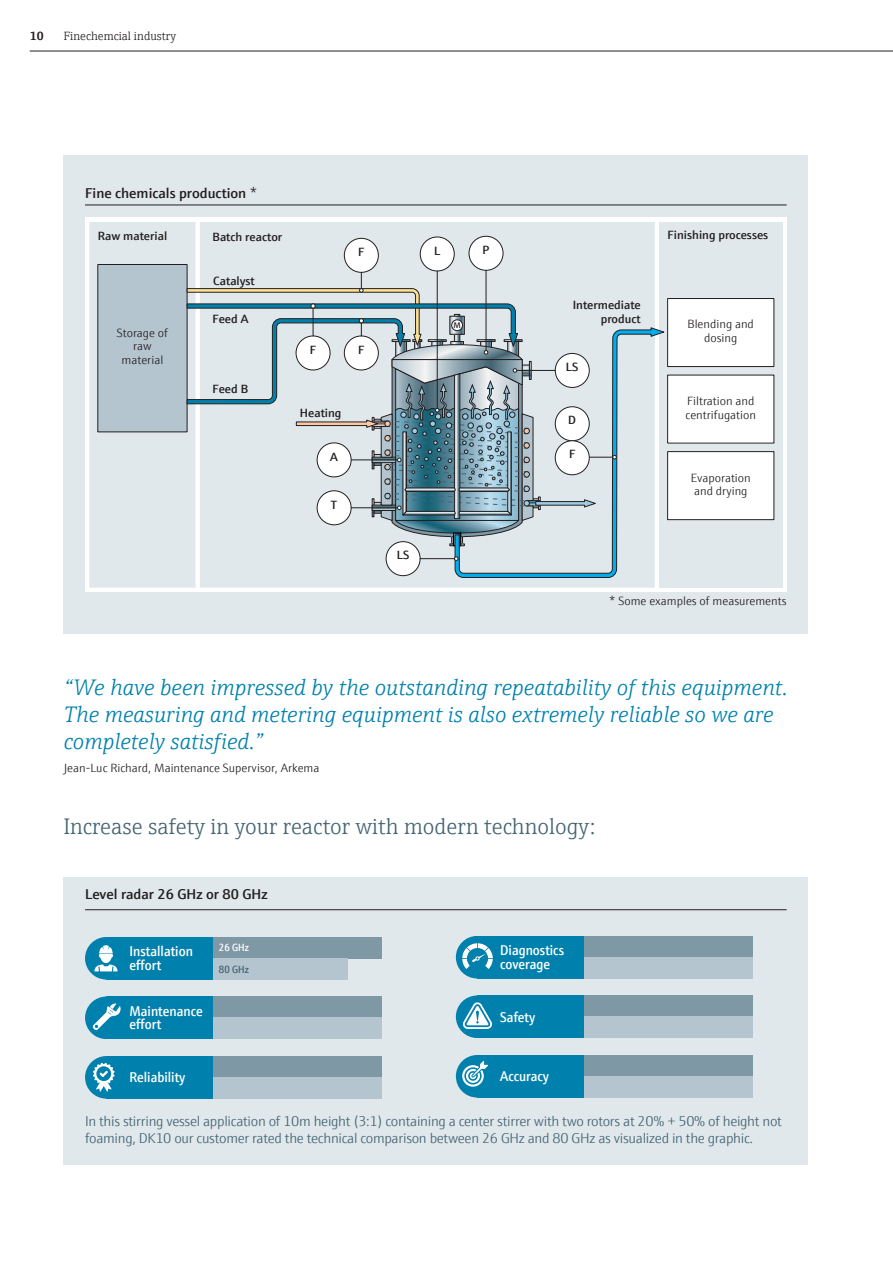
<style>
.page{position:relative;width:893px;height:1263px;background:#fff}
.page>*{position:absolute;margin:0;border:0;box-sizing:border-box;transform-origin:0 0}
.Copy_Default{font:italic 300 22.5px/27px "E+H Serif";color:#0081ad}
.Subheadline{font:300 22.5px "E+H Serif";color:#446472}
.Infobox_Default{font:300 14.25px/17px "E+H Sans";letter-spacing:-.02em;color:#446472}
.Infobox_Default-2{font:600 14.25px/13.5px "E+H Sans";color:#fff;scale:.9 1}
.Subheadline-2{font:600 14.25px "E+H Sans";color:#231f20}
.Copy_Default-2{font:300 12px/13.5px "E+H Sans";color:#231f20;text-align:center}
.t1{font:600 12px/14.4px "E+H Sans";color:#231f20;text-align:right}
.Topline_Inside{font:300 12px "E+H Serif";color:#231f20}
.t2{font:700 12px "E+H Serif";color:#231f20}
.Infobox_Default-3{font:600 10.5px "E+H Sans";color:#fff;scale:.9 1}
.Infobox_Default-4{font:600 10.5px "E+H Sans";color:#446472;scale:.9 1}
.t3{font:600 8.25px "E+H Sans";color:#231f20}
.s1{font-weight:300}
</style>
<div class="page">
<hr style="left:30px;top:51px;width:863px;height:1px;background:#231f20">
<div style="left:64px;top:155px;width:744px;height:479px;background:#e0e8ec"></div>
<div style="left:85px;top:218px;width:702px;height:374px;background:#fff"></div>
<div style="left:89px;top:222px;width:107px;height:366px;background:#e0e8ec"></div>
<div style="left:659px;top:222px;width:123px;height:366px;background:#e0e8ec"></div>
<div style="left:200px;top:222px;width:455px;height:366px;background:#e0e8ec"></div>
<div style="left:668px;top:298px;width:106px;height:69px;background:#fff"></div>
<div style="left:667px;top:298px;width:107px;height:69px;border:1px solid #231f20"></div>
<div style="left:668px;top:375px;width:106px;height:68px;background:#fff"></div>
<div style="left:668px;top:452px;width:106px;height:68px;background:#fff"></div>
<div style="left:667px;top:451px;width:107px;height:69px;border:1px solid #231f20"></div>
<div style="left:97px;top:264px;width:90px;height:168px;background:#b5c5cf;border:1px solid #231f20"></div>
<svg style="left:454px;top:327px;width:211px;height:251px"></svg>
<hr style="left:85px;top:205px;width:702px;height:1px;background:#231f20">
<div style="left:344px;top:238px;width:34px;height:34px;background:#fff;border-radius:50%"></div>
<div style="left:344px;top:238px;width:35px;height:35px;border:1px solid #231f20;border-radius:50%"></div>
<div style="left:420px;top:237px;width:34px;height:34px;background:#fff;border-radius:50%"></div>
<div style="left:420px;top:236px;width:35px;height:35px;border:1px solid #231f20;border-radius:50%"></div>
<hr style="left:437px;top:271px;width:1px;height:137px;background:#231f20">
<div style="left:469px;top:236px;width:34px;height:34px;background:#fff;border-radius:50%"></div>
<div style="left:469px;top:236px;width:34px;height:35px;border:1px solid #231f20;border-radius:50%"></div>
<hr style="left:486px;top:270px;width:1px;height:81px;background:#231f20">
<svg style="left:186px;top:272px;width:431px;height:274px"></svg>
<div style="left:386px;top:542px;width:34px;height:34px;background:#fff;border-radius:50%"></div>
<div style="left:386px;top:541px;width:35px;height:35px;border:1px solid #231f20;border-radius:50%"></div>
<hr style="left:420px;top:558px;width:34px;height:1px;background:#231f20">
<svg style="left:454px;top:556px;width:4px;height:5px"></svg>
<div style="left:64px;top:877px;width:744px;height:287px;background:#e0e8ec"></div>
<hr style="left:85px;top:909px;width:702px;height:1px;background:#231f20">
<div style="left:213px;top:937px;width:169px;height:21px;background:#7f98a5"></div>
<div style="left:583px;top:936px;width:170px;height:21px;background:#7f98a5"></div>
<div style="left:213px;top:996px;width:169px;height:22px;background:#7f98a5"></div>
<div style="left:583px;top:995px;width:170px;height:22px;background:#7f98a5"></div>
<div style="left:213px;top:958px;width:135px;height:21px;background:#b5c5cf"></div>
<div style="left:583px;top:957px;width:170px;height:21px;background:#b5c5cf"></div>
<div style="left:213px;top:1018px;width:169px;height:21px;background:#b5c5cf"></div>
<div style="left:583px;top:1017px;width:170px;height:21px;background:#b5c5cf"></div>
<div style="left:213px;top:1056px;width:169px;height:21px;background:#7f98a5"></div>
<div style="left:583px;top:1055px;width:170px;height:21px;background:#7f98a5"></div>
<div style="left:213px;top:1077px;width:169px;height:21px;background:#b5c5cf"></div>
<div style="left:583px;top:1076px;width:170px;height:21px;background:#b5c5cf"></div>
<div style="left:85px;top:937px;width:43px;height:42px;background:#0081ad;border-radius:50%"></div>
<div style="left:85px;top:996px;width:43px;height:43px;background:#0081ad;border-radius:50%"></div>
<div style="left:85px;top:1056px;width:43px;height:42px;background:#0081ad;border-radius:50%"></div>
<div style="left:456px;top:936px;width:42px;height:42px;background:#0081ad;border-radius:50%"></div>
<div style="left:456px;top:995px;width:42px;height:43px;background:#0081ad;border-radius:50%"></div>
<div style="left:456px;top:1055px;width:42px;height:42px;background:#0081ad;border-radius:50%"></div>
<div style="left:106px;top:937px;width:107px;height:42px;background:#0081ad"></div>
<div style="left:106px;top:996px;width:107px;height:43px;background:#0081ad"></div>
<div style="left:106px;top:1056px;width:107px;height:42px;background:#0081ad"></div>
<div style="left:477px;top:936px;width:106px;height:42px;background:#0081ad"></div>
<div style="left:477px;top:995px;width:106px;height:43px;background:#0081ad"></div>
<div style="left:477px;top:1055px;width:106px;height:42px;background:#0081ad"></div>
<svg style="left:462px;top:1061px;width:26px;height:26px"></svg>
<svg style="left:462px;top:943px;width:31px;height:26px"></svg>
<svg style="left:93px;top:1063px;width:22px;height:29px"></svg>
<svg style="left:92px;top:1003px;width:29px;height:27px"></svg>
<svg style="left:463px;top:1002px;width:29px;height:27px"></svg>
<svg style="left:94px;top:945px;width:24px;height:26px"></svg>
<p class="t2" style="left:30px;top:27px;width:15px">10</p>
<p class="Topline_Inside" style="left:64px;top:27px;width:114px">Finechemcial industry</p>
<p class="Subheadline-2" style="left:85px;top:183px;width:174px">Fine chemicals production <span class="s1">*</span></p>
<p class="t1" style="left:98px;top:228px;width:71px">Raw material</p>
<p class="t1" style="left:213px;top:228px;width:71px">Batch reactor</p>
<p class="t1" style="left:668px;top:227px;width:102px">Finishing processes</p>
<p class="Copy_Default-2" style="left:117px;top:325px;width:52px">Storage of raw material</p>
<p class="t1" style="left:213px;top:272px;width:43px">Catalyst</p>
<p class="t1" style="left:213px;top:311px;width:37px">Feed A</p>
<p class="t1" style="left:213px;top:381px;width:37px">Feed B</p>
<p class="t1" style="left:358px;top:244px;width:8px">F</p>
<p class="t1" style="left:310px;top:341px;width:8px">F</p>
<p class="t1" style="left:358px;top:341px;width:8px">F</p>
<p class="t1" style="left:300px;top:405px;width:43px">Heating</p>
<p class="t1" style="left:330px;top:448px;width:9px">A</p>
<p class="t1" style="left:331px;top:496px;width:8px">T</p>
<p class="t1" style="left:434px;top:242px;width:8px">L</p>
<p class="t1" style="left:482px;top:242px;width:8px">P</p>
<p class="t3" style="left:453px;top:318px;width:9px">M</p>
<p class="t1" style="left:397px;top:547px;width:14px">LS</p>
<p class="t1" style="left:573px;top:296px;width:70px">Intermediate product</p>
<p class="t1" style="left:566px;top:359px;width:14px">LS</p>
<p class="t1" style="left:568px;top:412px;width:9px">D</p>
<p class="t1" style="left:569px;top:446px;width:8px">F</p>
<p class="Copy_Default-2" style="left:688px;top:317px;width:68px">Blending and dosing</p>
<p class="Copy_Default-2" style="left:685px;top:393px;width:72px;text-align:left">Filtration and centrifugation</p>
<p class="Copy_Default-2" style="left:691px;top:470px;width:62px;text-align:left">Evaporation and drying</p>
<p class="Copy_Default-2" style="left:609px;top:593px;width:179px">* Some examples of measurements</p>
<p class="Copy_Default" style="left:64px;top:673px;width:725px">“We have been impressed by the outstanding repeatability of this equipment.<br>The measuring and metering equipment is also extremely reliable so we are completely satisfied.”</p>
<p class="Copy_Default-2" style="left:64px;top:761px;width:257px">Jean-Luc Richard, Maintenance Supervisor, Arkema</p>
<p class="Subheadline" style="left:64px;top:810px;width:533px">Increase safety in your reactor with modern technology:</p>
<p class="Subheadline-2" style="left:85px;top:883px;width:184px">Level radar 26 GHz or 80 GHz</p>
<p class="Infobox_Default-2" style="left:129px;top:944px;width:72px">Installation effort</p>
<p class="Infobox_Default-2" style="left:129px;top:1003px;width:83px">Maintenance effort</p>
<p class="Infobox_Default-3" style="left:219px;top:939px;width:35px">26 GHz</p>
<p class="Infobox_Default-4" style="left:219px;top:961px;width:35px">80 GHz</p>
<p class="Infobox_Default-2" style="left:500px;top:942px;width:72px">Diagnostics coverage</p>
<p class="Infobox_Default-2" style="left:500px;top:1009px;width:40px">Safety</p>
<p class="Infobox_Default-2" style="left:129px;top:1069px;width:64px">Reliability</p>
<p class="Infobox_Default-2" style="left:500px;top:1068px;width:56px">Accuracy</p>
<p class="Infobox_Default" style="left:85px;top:1111px;width:698px">In this stirring vessel application of 10m height (3:1) containing a center stirrer with two rotors at 20% + 50% of height not foaming, DK10 our customer rated the technical comparison between 26 GHz and 80 GHz as visualized in the graphic.</p>
</div>
